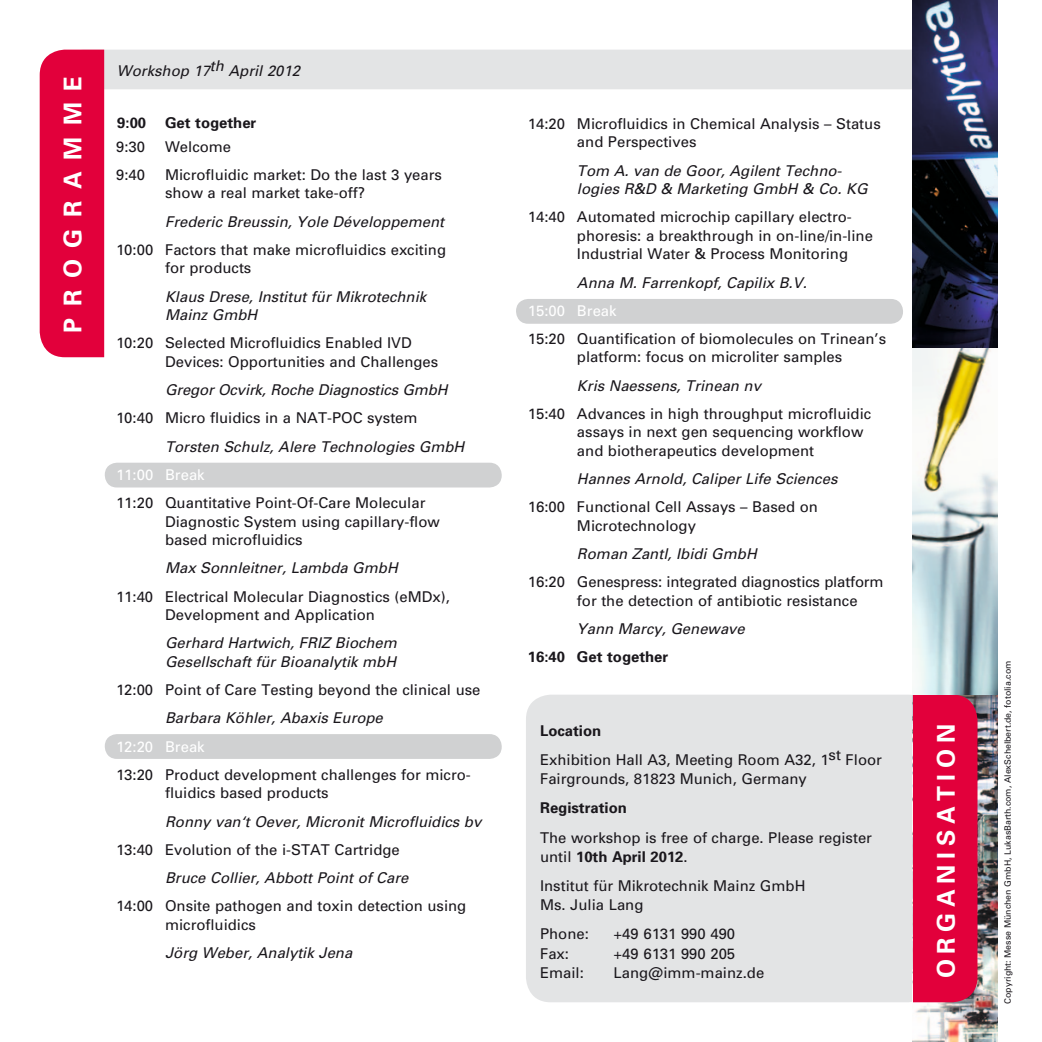
<style>
.page{position:relative;width:1042px;height:1042px;background:#fff}
.page>*{position:absolute;margin:0;border:0;box-sizing:border-box;transform-origin:0 0}
.t1{font:700 24.5px "Univers";letter-spacing:.23em;color:#fff}
.t2{font:700 24.5px "Univers";letter-spacing:.47em;color:#fff}
.t3{font:14.88px/18.4px "Univers";color:#1a171c}
.t4{font:italic 14.88px/18.4px "Univers";color:#1a171c}
.t5{font:700 14.88px "Univers";color:#1a171c}
.t6{font:14.88px "Univers";color:#fff}
.t7{font:8.75px "Univers";color:#1a171c}
.s1{font-weight:700}
</style>
<div class="page">
<div style="left:105px;top:463px;width:397px;height:24px;background:#d0d1d2;border-radius:12px"></div>
<div style="left:105px;top:734px;width:397px;height:25px;background:#d0d1d2;border-radius:12px"></div>
<div style="left:64px;top:50px;width:869px;height:39px;background:#e3e4e5;border-radius:19px"></div>
<div style="left:516px;top:299px;width:387px;height:25px;background:#d0d1d2;border-radius:12px"></div>
<div style="left:526px;top:694px;width:407px;height:308px;background:#e3e4e5;border-radius:25px"></div>
<img style="left:913px;top:694px;width:84px;height:348px">
<div style="left:913px;top:694px;width:64px;height:308px;background:#e2003b"></div>
<svg style="left:913px;top:347px;width:84px;height:347px"></svg>
<svg style="left:913px;top:0;width:84px;height:347px;background:#2b2f47"></svg>
<div style="left:40px;top:50px;width:64px;height:307px;background:#e2003b"></div>
<h1 class="t2" style="left:58px;top:333px;width:258px;rotate:-90deg">PROGRAMme</h1>
<p class="t4" style="left:117px;top:61px;width:185px">Workshop 17th April 2012</p>
<p class="t5" style="left:117px;top:114px;width:30px">9:00</p>
<p class="t5" style="left:165px;top:114px;width:93px">Get together</p>
<p class="t3" style="left:116px;top:137px;width:30px">9:30</p>
<p class="t3" style="left:165px;top:137px;width:68px">Welcome</p>
<p class="t3" style="left:116px;top:166px;width:30px">9:40</p>
<p class="t3" style="left:165px;top:166px;width:278px">Microfluidic market: Do the last 3 years show a real market take-off?</p>
<p class="t4" style="left:165px;top:212px;width:280px">Frederic Breussin, Yole Développement</p>
<p class="t3" style="left:165px;top:241px;width:283px;text-indent:-49px">10:00 Factors that make microfluidics exciting for products</p>
<p class="t4" style="left:165px;top:287px;width:263px">Klaus Drese, Institut für Mikrotechnik<br>Mainz GmbH</p>
<p class="t3" style="left:165px;top:334px;width:275px;text-indent:-49px">10:20 Selected Microfluidics Enabled IVD<br>Devices: Opportunities and Challenges</p>
<p class="t4" style="left:165px;top:381px;width:284px">Gregor Ocvirk, Roche Diagnostics GmbH</p>
<p class="t3" style="left:116px;top:409px;width:303px">10:40 Micro fluidics in a NAT-POC system</p>
<p class="t4" style="left:165px;top:437px;width:301px">Torsten Schulz, Alere Technologies GmbH</p>
<p class="t6" style="left:116px;top:466px;width:90px">11:00 Break</p>
<p class="t3" style="left:165px;top:494px;width:276px;text-indent:-49px">11:20 Quantitative Point-Of-Care Molecular<br>Diagnostic System using capillary-flow based microfluidics</p>
<p class="t4" style="left:165px;top:559px;width:234px">Max Sonnleitner, Lambda GmbH</p>
<p class="t3" style="left:165px;top:587px;width:286px;text-indent:-49px">11:40 Electrical Molecular Diagnostics (eMDx),<br>Development and Application</p>
<p class="t4" style="left:165px;top:634px;width:233px">Gerhard Hartwich, FRIZ Biochem<br>Gesellschaft für Bioanalytik mbH</p>
<p class="t3" style="left:116px;top:681px;width:366px">12:00 Point of Care Testing beyond the clinical use</p>
<p class="t4" style="left:165px;top:709px;width:219px">Barbara Köhler, Abaxis Europe</p>
<p class="t6" style="left:116px;top:737px;width:90px">12:20 Break</p>
<p class="t3" style="left:165px;top:765px;width:307px;text-indent:-49px">13:20 Product development challenges for micro&shy;fluidics based products</p>
<p class="t4" style="left:165px;top:812px;width:318px">Ronny van‘t Oever, Micronit Microfluidics bv</p>
<p class="t3" style="left:116px;top:840px;width:285px">13:40 Evolution of the i-STAT Cartridge</p>
<p class="t4" style="left:165px;top:869px;width:245px">Bruce Collier, Abbott Point of Care</p>
<p class="t3" style="left:165px;top:897px;width:303px;text-indent:-49px">14:00 Onsite pathogen and toxin detection using microfluidics</p>
<p class="t4" style="left:165px;top:944px;width:189px">Jörg Weber, Analytik Jena</p>
<p class="t3" style="left:577px;top:115px;width:305px;text-indent:-49px">14:20 Microfluidics in Chemical Analysis – Status and Perspectives</p>
<p class="t4" style="left:577px;top:161px;width:292px">Tom A. van de Goor, Agilent Techno&shy;logies R&amp;D &amp; Marketing GmbH &amp; Co. KG</p>
<p class="t3" style="left:577px;top:208px;width:297px;text-indent:-49px">14:40 Automated microchip capillary electro&shy;phoresis: a breakthrough in on-line/in-line<br>Industrial Water &amp; Process Monitoring</p>
<p class="t4" style="left:577px;top:273px;width:231px">Anna M. Farrenkopf, Capilix B.V.</p>
<p class="t6" style="left:528px;top:302px;width:90px">15:00 Break</p>
<p class="t3" style="left:528px;top:330px;width:360px;text-align:center">15:20 Quantification of biomolecules on Trinean’s platform: focus on microliter samples</p>
<p class="t4" style="left:577px;top:376px;width:185px">Kris Naessens, Trinean nv</p>
<p class="t3" style="left:577px;top:405px;width:296px;text-indent:-49px">15:40 Advances in high throughput microfluidic assays in next gen sequencing workflow and biotherapeutics development</p>
<p class="t4" style="left:577px;top:470px;width:262px">Hannes Arnold, Caliper Life Sciences</p>
<p class="t3" style="left:577px;top:498px;width:242px;text-indent:-49px">16:00 Functional Cell Assays – Based on<br>Microtechnology</p>
<p class="t4" style="left:577px;top:545px;width:181px">Roman Zantl, Ibidi GmbH</p>
<p class="t3" style="left:577px;top:573px;width:308px;text-indent:-49px">16:20 Genespress: integrated diagnostics platform for the detection of antibiotic resistance</p>
<p class="t4" style="left:577px;top:620px;width:169px">Yann Marcy, Genewave</p>
<p class="t5" style="left:528px;top:648px;width:142px">16:40 Get together</p>
<p class="t5" style="left:540px;top:721px;width:63px">Location</p>
<p class="t3" style="left:540px;top:750px;width:343px;line-height:19.2px">Exhibition Hall A3, Meeting Room A32, 1st Floor<br>Fairgrounds, 81823 Munich, Germany</p>
<p class="t5" style="left:540px;top:799px;width:88px">Registration</p>
<p class="t3" style="left:540px;top:828px;width:333px;line-height:19.2px">The workshop is free of charge. Please register until <span class="s1">10th April 2012</span>.</p>
<p class="t3" style="left:540px;top:876px;width:267px;line-height:19.2px">Institut für Mikrotechnik Mainz GmbH<br>Ms. Julia Lang</p>
<p class="t3" style="left:540px;top:925px;width:50px">Phone:</p>
<p class="t3" style="left:613px;top:925px;width:123px">+49 6131 990 490</p>
<p class="t3" style="left:540px;top:944px;width:30px">Fax:</p>
<p class="t3" style="left:613px;top:944px;width:123px">+49 6131 990 205</p>
<p class="t3" style="left:540px;top:963px;width:45px">Email:</p>
<p class="t3" style="left:613px;top:963px;width:152px">Lang@imm-mainz.de</p>
<h1 class="t1" style="left:931px;top:978px;width:253px;rotate:-90deg">ORGAN ISATION</h1>
<p class="t7" style="left:1002px;top:1003px;width:344px;rotate:-90deg">Copyright: Messe München GmbH, LukasBarth.com, AlexSchelbert.de, fotolia.com</p>
</div>
